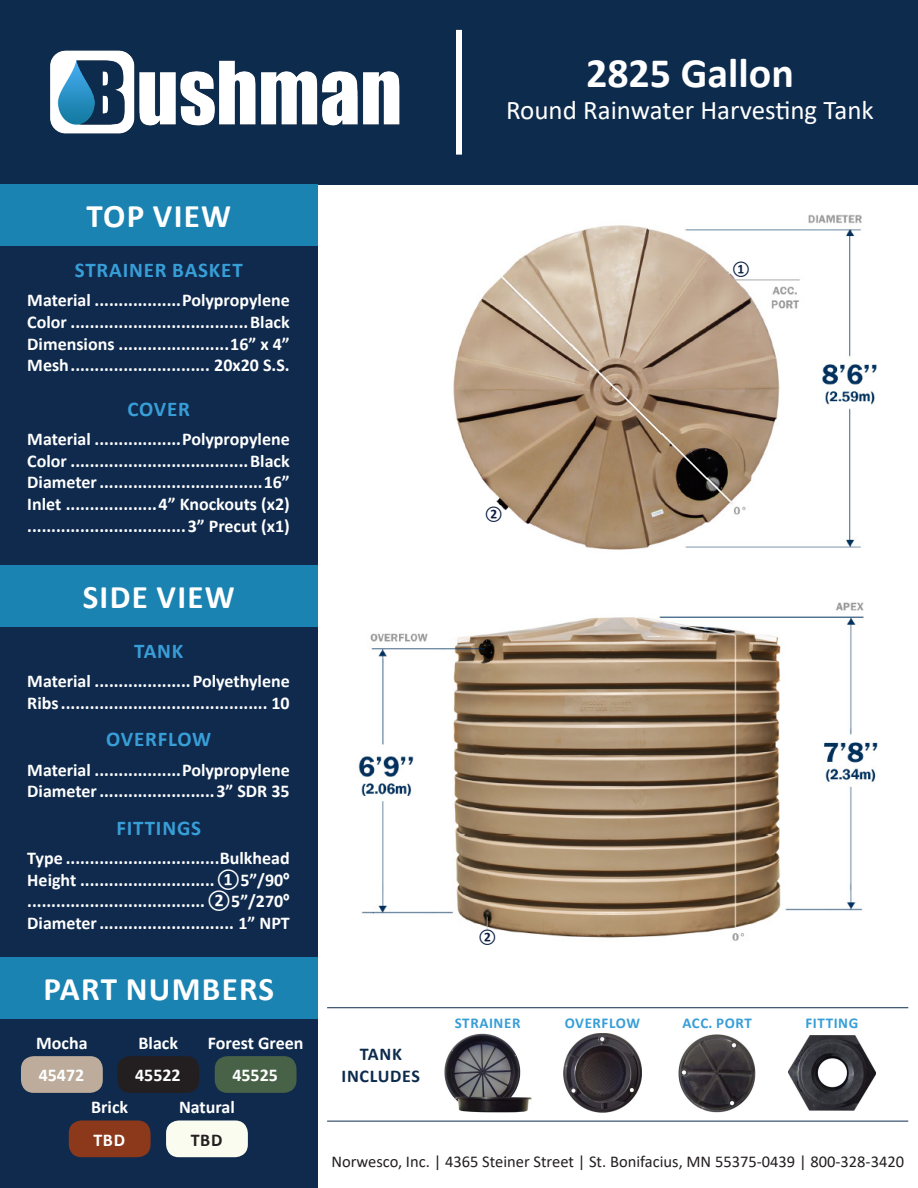
<style>
.page{position:relative;width:918px;height:1188px;background:#fff}
.page>*{position:absolute;margin:0;border:0;box-sizing:border-box;transform-origin:0 0}
.t1{font:700 42px "Calibri";color:#fff}
.t2{font:700 33px "Calibri";letter-spacing:.04em;color:#fff}
.t3{font:27px "Calibri";color:#fff}
.t4{font:700 21px "Calibri";letter-spacing:.04em;color:#389ed7}
.t5{font:700 18px "Calibri";color:#fff}
.t6{font:700 18px/21.6px "Calibri";letter-spacing:.04em;color:#0d2c4d;text-align:center}
.t7{font:700 18px "Calibri";color:#231f20}
.t8{font:16.5px "Calibri";color:#231f20}
.t9{font:700 15px "Calibri";letter-spacing:.04em;color:#389ed7}
.t10{font:700 13.5px "Calibri";color:#0c1d41}
.t11{font:700 13.5px "Calibri";color:#0b1f41}
.s1{font-family:"Century Gothic"}
</style>
<div class="page">
<img style="left:358px;top:214px;width:520px;height:727px">
<div style="left:0;top:184px;width:318px;height:1004px;background:#0f2a4d"></div>
<div style="left:0;top:0;width:918px;height:184px;background:#0d2c4d"></div>
<img style="left:50px;top:50px;width:350px;height:84px">
<div style="left:0;top:184px;width:318px;height:62px;background:#1a83b1"></div>
<div style="left:0;top:565px;width:318px;height:61px;background:#1a83b1"></div>
<div style="left:456px;top:30px;width:6px;height:125px;background:#fff"></div>
<img style="left:444px;top:1034px;width:87px;height:78px">
<div style="left:0;top:958px;width:318px;height:61px;background:#1a83b1"></div>
<img style="left:678px;top:1034px;width:78px;height:78px">
<img style="left:563px;top:1034px;width:78px;height:78px">
<div style="left:21px;top:1056px;width:82px;height:37px;background:#bdac9b;border-radius:13px"></div>
<hr style="left:327px;top:1007px;width:581px;height:1px;background:#0d2c4d">
<hr style="left:327px;top:1121px;width:581px;height:1px;background:#0d2c4d">
<img style="left:788px;top:1035px;width:87px;height:76px">
<div style="left:117px;top:1056px;width:82px;height:37px;background:#231f20;border-radius:13px"></div>
<div style="left:215px;top:1056px;width:82px;height:37px;background:#486247;border-radius:13px"></div>
<div style="left:69px;top:1121px;width:82px;height:36px;background:#8b381b;border-radius:13px"></div>
<div style="left:166px;top:1121px;width:82px;height:36px;background:#fbfcf0;border-radius:13px"></div>
<p class="t1" style="left:586px;top:43px;width:209px">2825 Gallon</p>
<p class="t3" style="left:506px;top:92px;width:369px">Round Rainwater Harvesting Tank</p>
<p class="t2" style="left:86px;top:193px;width:146px">TOP VIEW</p>
<p class="t4" style="left:75px;top:255px;width:169px">STRAINER BASKET</p>
<p class="t5" style="left:27px;top:288px;width:264px">Material ..................Polypropylene</p>
<p class="t5" style="left:27px;top:309px;width:264px">Color .....................................Black</p>
<p class="t5" style="left:27px;top:331px;width:264px">Dimensions .......................16” x 4”</p>
<p class="t5" style="left:27px;top:353px;width:264px">Mesh............................. 20x20 S.S.</p>
<p class="t4" style="left:127px;top:394px;width:64px">COVER</p>
<p class="t5" style="left:27px;top:427px;width:264px">Material ..................Polypropylene</p>
<p class="t5" style="left:27px;top:448px;width:264px">Color .....................................Black</p>
<p class="t5" style="left:27px;top:470px;width:264px">Diameter..................................16”</p>
<p class="t5" style="left:27px;top:491px;width:264px">Inlet ...................4” Knockouts (x2)</p>
<p class="t5" style="left:27px;top:513px;width:264px">.................................3” Precut (x1)</p>
<p class="t2" style="left:83px;top:574px;width:154px">SIDE VIEW</p>
<p class="t4" style="left:134px;top:636px;width:51px">TANK</p>
<p class="t5" style="left:27px;top:668px;width:264px">Material ....................Polyethylene</p>
<p class="t5" style="left:27px;top:690px;width:264px">Ribs........................................... 10</p>
<p class="t4" style="left:106px;top:724px;width:107px">OVERFLOW</p>
<p class="t5" style="left:27px;top:757px;width:264px">Material ..................Polypropylene</p>
<p class="t5" style="left:27px;top:778px;width:264px">Diameter........................3” SDR 35</p>
<p class="t4" style="left:116px;top:813px;width:86px">FITTINGS</p>
<p class="t5" style="left:27px;top:845px;width:264px">Type ................................Bulkhead</p>
<p class="t5" style="left:27px;top:867px;width:264px">Height ............................①5”/90<span class="s1">º</span></p>
<p class="t5" style="left:27px;top:888px;width:264px">.....................................②5”/270<span class="s1">º</span></p>
<p class="t5" style="left:27px;top:910px;width:264px">Diameter............................ 1” NPT</p>
<p class="t2" style="left:43px;top:966px;width:232px">PART NUMBERS</p>
<p class="t5" style="left:36px;top:1030px;width:53px">Mocha</p>
<p class="t5" style="left:39px;top:1063px;width:47px">45472</p>
<p class="t5" style="left:139px;top:1030px;width:41px">Black</p>
<p class="t5" style="left:135px;top:1063px;width:47px">45522</p>
<p class="t5" style="left:208px;top:1030px;width:97px">Forest Green</p>
<p class="t5" style="left:232px;top:1063px;width:47px">45525</p>
<p class="t5" style="left:91px;top:1095px;width:39px">Brick</p>
<p class="t5" style="left:93px;top:1127px;width:33px">TBD</p>
<p class="t5" style="left:179px;top:1095px;width:57px">Natural</p>
<p class="t7" style="left:191px;top:1127px;width:33px">TBD</p>
<p class="t10" style="left:485px;top:505px;width:19px">②</p>
<p class="t11" style="left:732px;top:260px;width:19px">①</p>
<p class="t6" style="left:342px;top:1043px;width:80px">TANK<br>INCLUDES</p>
<p class="t10" style="left:479px;top:928px;width:19px">②</p>
<p class="t9" style="left:455px;top:1012px;width:67px">STRAINER</p>
<p class="t9" style="left:565px;top:1012px;width:77px">OVERFLOW</p>
<p class="t9" style="left:682px;top:1012px;width:71px">ACC. PORT</p>
<p class="t9" style="left:805px;top:1012px;width:54px">FITTING</p>
<p class="t8" style="left:331px;top:1150px;width:574px">Norwesco, Inc. | 4365 Steiner Street | St. Bonifacius, MN 55375-0439 | 800-328-3420</p>
</div>
